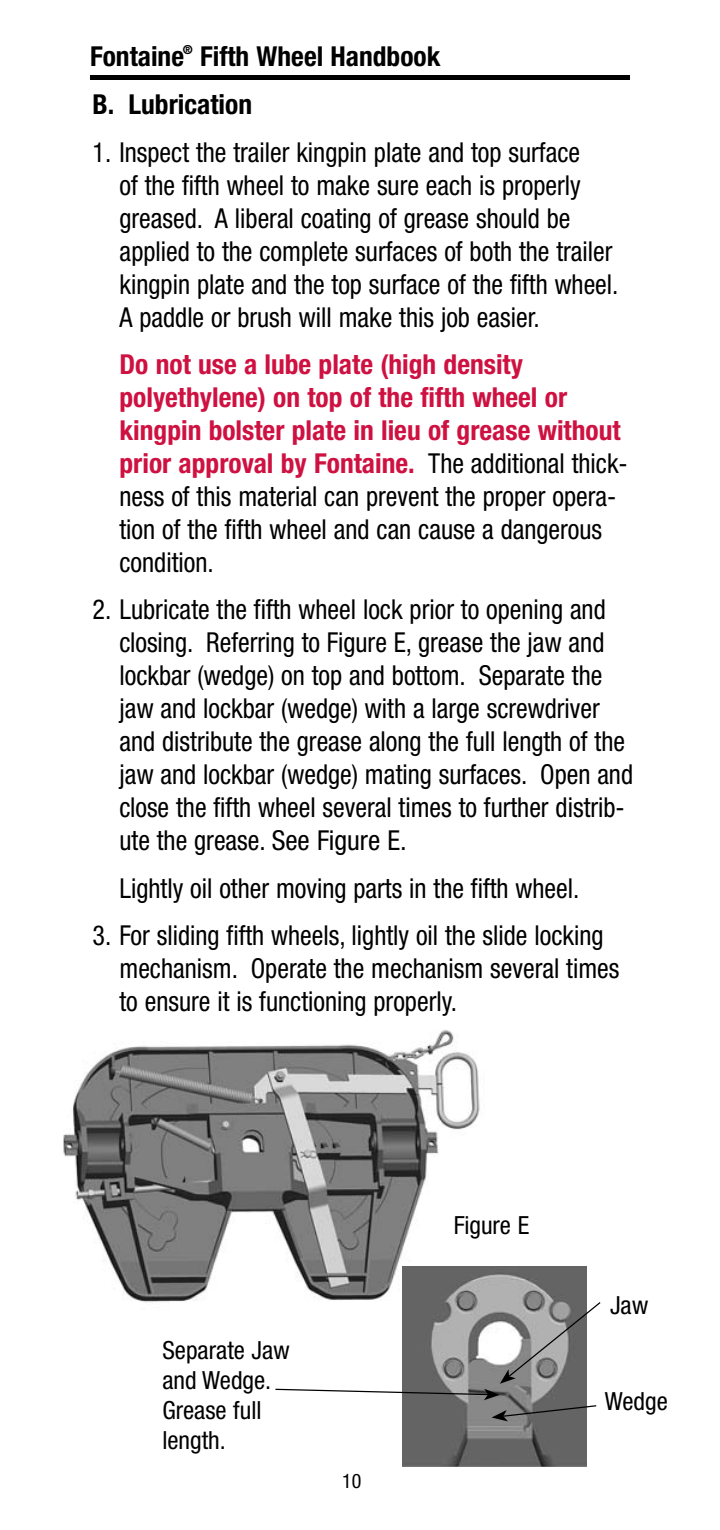
<style>
.page{position:relative;width:720px;height:1530px;background:#fff}
.page>*{position:absolute;margin:0;border:0;box-sizing:border-box;transform-origin:0 0}
.t1{font:condensed 27.5px/33px "Helvetica Neue";color:#000;scale:.95 1}
.t2{font:700 condensed 27.5px/33px "Helvetica Neue";color:#ce1141}
.t3{font:700 condensed 27.5px "Helvetica Neue";color:#000}
.t4{font:condensed 25px/30px "Helvetica Neue";color:#000}
.t5{font:condensed 20px "Helvetica Neue";color:#000}
.t6{font:700 condensed 12.5px "Helvetica Neue";color:#000}
.s1{font-weight:400;color:#000}
</style>
<div class="page">
<img style="left:63px;top:1030px;width:421px;height:273px">
<img style="left:403px;top:1267px;width:184px;height:199px">
<div style="left:90px;top:75px;width:540px;height:5px;background:#000"></div>
<svg style="left:274px;top:1301px;width:327px;height:120px"></svg>
<div style="left:451px;top:1212px;width:93px;height:40px;background:#fff"></div>
<p class="t3" style="left:90px;top:40px;width:96px">Fontaine</p>
<p class="t6" style="left:183px;top:42px;width:11px">®</p>
<p class="t3" style="left:200px;top:40px;width:242px">Fifth Wheel Handbook</p>
<p class="t3" style="left:92px;top:88px;width:161px">B. Lubrication</p>
<p class="t1" style="left:119px;top:135px;width:527px;text-indent:-27px">1. Inspect the trailer kingpin plate and top surface<br>of the fifth wheel to make sure each is properly greased. A liberal coating of grease should be applied to the complete surfaces of both the trailer kingpin plate and the top surface of the fifth wheel.<br>A paddle or brush will make this job easier.</p>
<p class="t2" style="left:119px;top:347px;width:510px">Do not use a lube plate (high density polyethylene) on top of the fifth wheel or kingpin bolster plate in lieu of grease without prior approval by Fontaine. <span class="s1">The additional thick&shy;ness of this material can prevent the proper opera&shy;tion of the fifth wheel and can cause a dangerous condition.</span></p>
<p class="t1" style="left:119px;top:593px;width:542px;text-indent:-27px">2. Lubricate the fifth wheel lock prior to opening and closing. Referring to Figure E, grease the jaw and lockbar (wedge) on top and bottom. Separate the jaw and lockbar (wedge) with a large screwdriver and distribute the grease along the full length of the jaw and lockbar (wedge) mating surfaces. Open and close the fifth wheel several times to further distrib&shy;ute the grease. See Figure E.</p>
<p class="t1" style="left:120px;top:871px;width:486px">Lightly oil other moving parts in the fifth wheel.</p>
<p class="t1" style="left:119px;top:919px;width:528px;text-indent:-27px">3. For sliding fifth wheels, lightly oil the slide locking mechanism. Operate the mechanism several times to ensure it is functioning properly.</p>
<p class="t4" style="left:162px;top:1335px;width:129px">Separate Jaw and Wedge.<br>Grease full length.</p>
<p class="t5" style="left:342px;top:1470px;width:21px">10</p>
<p class="t4" style="left:454px;top:1210px;width:77px">Figure E</p>
<p class="t4" style="left:610px;top:1290px;width:40px">Jaw</p>
<p class="t4" style="left:605px;top:1386px;width:64px">Wedge</p>
</div>
